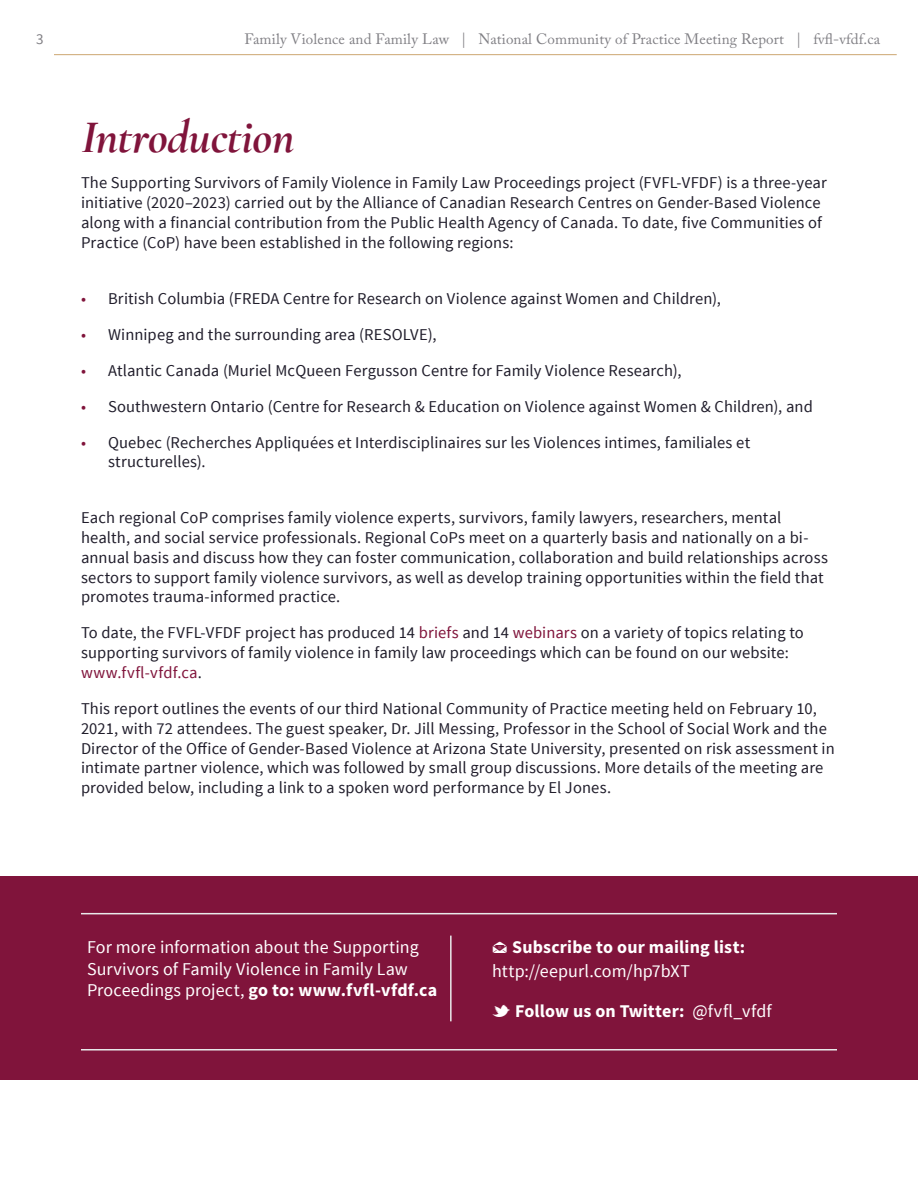
<style>
.page{position:relative;width:918px;height:1188px;background:#fff}
.page>*{position:absolute;margin:0;border:0;box-sizing:border-box;transform-origin:0 0}
.t1{font:italic 700 48px "Cormorant Garamond";letter-spacing:-.01em;color:#80143b}
.t2{font:18px/21.6px "Source Sans Pro";letter-spacing:.005em;color:#fff}
.t3{font:18px "Source Sans Variable";letter-spacing:.01em;color:#fff}
.t4{font:16.5px/19.8px "Source Sans Pro";letter-spacing:.01em;color:#201d2b}
.t5{font:15px "Adobe Caslon Pro";letter-spacing:.01em;color:#807f84}
.t6{font:15px "Source Sans Pro";color:#807f84}
.s1{color:#80143b}
.s2{font-family:"Source Sans Pro"}
.s3{font-family:"Social Iconby BRIANQC"}
</style>
<div class="page">
<hr style="left:54px;top:54px;width:843px;height:1px;background:#cca771">
<div style="left:0;top:877px;width:918px;height:203px;background:#80143b"></div>
<hr style="left:81px;top:913px;width:756px;height:1px;background:#e9eaeb">
<hr style="left:81px;top:1049px;width:756px;height:2px;background:#e9eaeb">
<hr style="left:450px;top:936px;width:2px;height:85px;background:#e9eaeb">
<p class="t6" style="left:36px;top:29px;width:9px">3</p>
<p class="t5" style="left:244px;top:30px;width:637px">Family Violence and Family Law | National Community of Practice Meeting Report | fvfl-vfdf.ca</p>
<h1 class="t1" style="left:81px;top:108px;width:215px">Introduction</h1>
<p class="t4" style="left:81px;top:173px;width:747px">The Supporting Survivors of Family Violence in Family Law Proceedings project (FVFL-VFDF) is a three-year initiative (2020–2023) carried out by the Alliance of Canadian Research Centres on Gender-Based Violence along with a financial contribution from the Public Health Agency of Canada. To date, five Communities of Practice (CoP) have been established in the following regions:</p>
<p class="t4" style="left:81px;top:288px;width:641px"><span class="s1">•</span> British Columbia (FREDA Centre for Research on Violence against Women and Children),</p>
<p class="t4" style="left:81px;top:324px;width:357px"><span class="s1">•</span> Winnipeg and the surrounding area (RESOLVE),</p>
<p class="t4" style="left:81px;top:360px;width:602px"><span class="s1">•</span> Atlantic Canada (Muriel McQueen Fergusson Centre for Family Violence Research),</p>
<p class="t4" style="left:81px;top:396px;width:733px"><span class="s1">•</span> Southwestern Ontario (Centre for Research &amp; Education on Violence against Women &amp; Children), and</p>
<p class="t4" style="left:108px;top:432px;width:644px;text-indent:-27px"><span class="s1">•</span> Quebec (Recherches Appliquées et Interdisciplinaires sur les Violences intimes, familiales et structurelles).</p>
<p class="t4" style="left:81px;top:508px;width:748px">Each regional CoP comprises family violence experts, survivors, family lawyers, researchers, mental health, and social service professionals. Regional CoPs meet on a quarterly basis and nationally on a bi&shy;annual basis and discuss how they can foster communication, collaboration and build relationships across sectors to support family violence survivors, as well as develop training opportunities within the field that promotes trauma-informed practice.</p>
<p class="t4" style="left:81px;top:623px;width:724px">To date, the FVFL-VFDF project has produced 14 <span class="s1">briefs</span> and 14 <span class="s1">webinars</span> on a variety of topics relating to supporting survivors of family violence in family law proceedings which can be found on our website: <span class="s1">www.fvfl-vfdf.ca</span>.</p>
<p class="t4" style="left:81px;top:699px;width:755px">This report outlines the events of our third National Community of Practice meeting held on February 10, 2021, with 72 attendees. The guest speaker, Dr. Jill Messing, Professor in the School of Social Work and the Director of the Office of Gender-Based Violence at Arizona State University, presented on risk assessment in intimate partner violence, which was followed by small group discussions. More details of the meeting are provided below, including a link to a spoken word performance by El Jones.</p>
<p class="t2" style="left:87px;top:937px;width:333px">For more information about the Supporting<br>Survivors of Family Violence in Family Law</p>
<p class="t3" style="left:87px;top:979px;width:352px"><span class="s2">Proceedings project,</span> go to: www.fvfl-vfdf.ca</p>
<p class="t3" style="left:492px;top:936px;width:255px"><span class="s3">h</span> Subscribe to our mailing list:</p>
<p class="t2" style="left:492px;top:961px;width:200px">http://eepurl.com/hp7bXT</p>
<p class="t3" style="left:492px;top:1000px;width:281px"><span class="s3">b</span> Follow us on Twitter: <span class="s2">@fvfl_vfdf</span></p>
</div>
